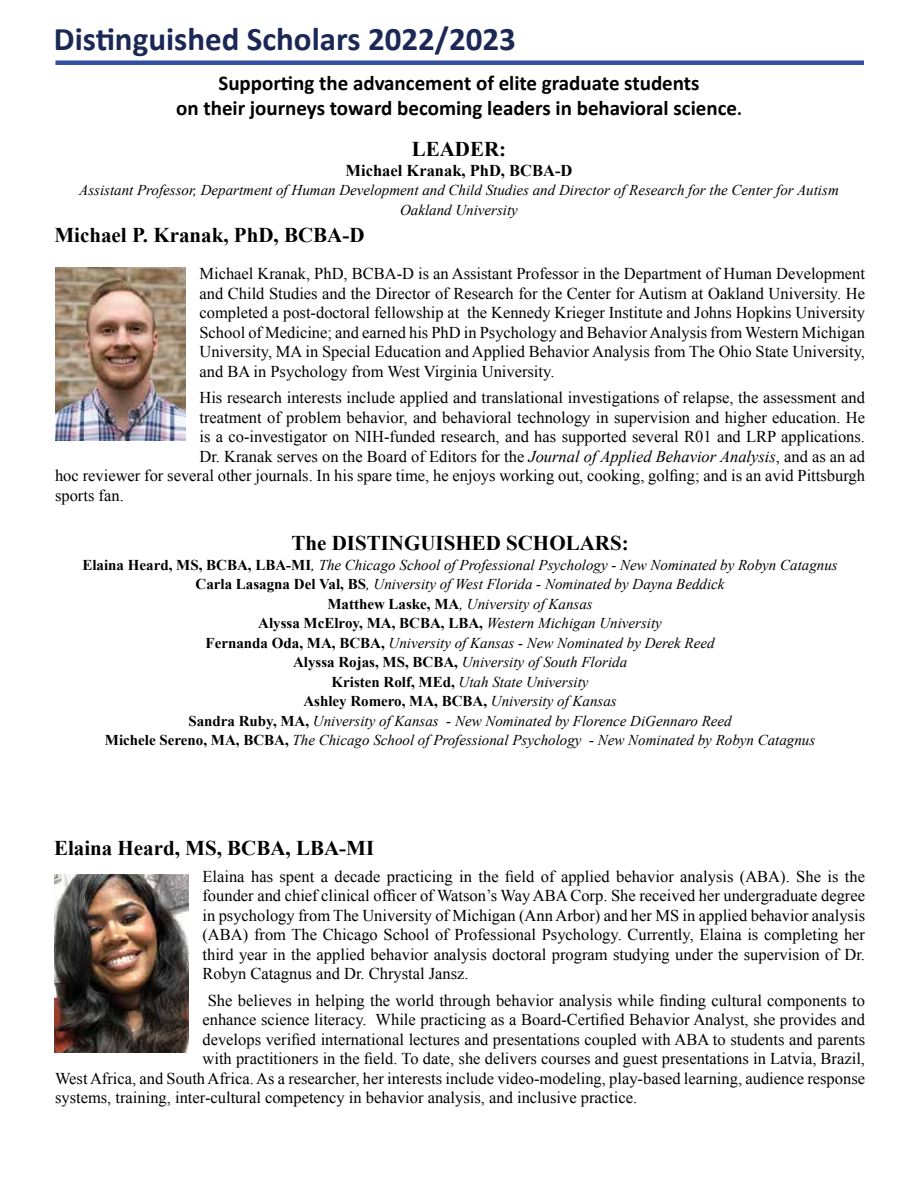
<style>
.page{position:relative;width:918px;height:1188px;background:#fff}
.page>*{position:absolute;margin:0;border:0;box-sizing:border-box;transform-origin:0 0}
.t1{font:700 33px "Calibri";color:#1b2755}
.t2{font:700 21px/25.2px "Calibri";color:#000;text-align:center}
.t3{font:700 21px "Times New Roman";color:#000}
.t4{font:16.5px/19.5px "Times New Roman";color:#000;text-align:justify}
.t5{font:700 16.5px "Times New Roman";color:#000}
.t6{font:italic 15px/19.5px "Times New Roman";color:#000;text-align:center}
.s1{font-size:18px}
.s2{font-style:italic}
.s3{font-weight:700;font-style:normal}
</style>
<div class="page">
<div style="left:55px;top:60px;width:809px;height:5px;background:#344ea2"></div>
<img style="left:55px;top:268px;width:131px;height:173px">
<img style="left:54px;top:875px;width:135px;height:178px">
<h1 class="t1" style="left:54px;top:18px;width:464px">Distinguished Scholars 2022/2023</h1>
<p class="t2" style="left:176px;top:70px;width:567px">Supporting the advancement of elite graduate students<br>on their journeys toward becoming leaders in behavioral science<span class="s1">.</span></p>
<p class="t3" style="left:412px;top:134px;width:96px">LEADER:</p>
<p class="t5" style="left:346px;top:159px;width:228px">Michael Kranak, PhD, BCBA-D</p>
<p class="t6" style="left:79px;top:180px;width:761px">Assistant Professor, Department of Human Development and Child Studies and Director of Research for the Center for Autism<br>Oakland University</p>
<p class="t3" style="left:54px;top:220px;width:312px">Michael P. Kranak, PhD, BCBA-D</p>
<p class="t4" style="left:199px;top:264px;width:667px">Michael Kranak, PhD, BCBA-D is an Assistant Professor in the Department of Human Development and Child Studies and the Director of Research for the Center for Autism at Oakland University. He completed a post-doctoral fellowship at the Kennedy Krieger Institute and Johns Hopkins University School of Medicine; and earned his PhD in Psychology and Behavior Analysis from Western Michigan University, MA in Special Education and Applied Behavior Analysis from The Ohio State University, and BA in Psychology from West Virginia University.</p>
<p class="t4" style="left:199px;top:388px;width:667px">His research interests include applied and translational investigations of relapse, the assessment and</p>
<p class="t4" style="left:199px;top:407px;width:667px">treatment of problem behavior, and behavioral technology in supervision and higher education. He</p>
<p class="t4" style="left:199px;top:427px;width:667px">is a co-investigator on NIH-funded research, and has supported several R01 and LRP applications.</p>
<p class="t4" style="left:199px;top:446px;width:667px">Dr. Kranak serves on the Board of Editors for the <span class="s2">Journal of Applied Behavior Analysis</span>, and as an ad</p>
<p class="t4" style="left:55px;top:466px;width:811px">hoc reviewer for several other journals. In his spare time, he enjoys working out, cooking, golfing; and is an avid Pittsburgh</p>
<p class="t4" style="left:55px;top:485px;width:70px">sports fan.</p>
<p class="t3" style="left:291px;top:529px;width:339px">The DISTINGUISHED SCHOLARS:</p>
<p class="t6" style="left:82px;top:555px;width:757px"><span class="s3">Elaina Heard, MS, BCBA, LBA-MI</span>, The Chicago School of Professional Psychology - New Nominated by Robyn Catagnus <span class="s3">Carla Lasagna Del Val, BS</span>, University of West Florida - Nominated by Dayna Beddick<br><span class="s3">Matthew Laske, MA</span>, University of Kansas<br><span class="s3">Alyssa McElroy, MA, BCBA, LBA,</span> Western Michigan University<br><span class="s3">Fernanda Oda, MA, BCBA,</span> University of Kansas - New Nominated by Derek Reed<br><span class="s3">Alyssa Rojas, MS, BCBA,</span> University of South Florida<br><span class="s3">Kristen Rolf, MEd,</span> Utah State University<br><span class="s3">Ashley Romero, MA, BCBA,</span> University of Kansas<br><span class="s3">Sandra Ruby, MA,</span> University of Kansas - New Nominated by Florence DiGennaro Reed<br><span class="s3">Michele Sereno, MA, BCBA,</span> The Chicago School of Professional Psychology - New Nominated by Robyn Catagnus</p>
<p class="t3" style="left:54px;top:834px;width:322px">Elaina Heard, MS, BCBA, LBA-MI</p>
<p class="t4" style="left:202px;top:866px;width:664px">Elaina has spent a decade practicing in the field of applied behavior analysis (ABA). She is the founder and chief clinical officer of Watson’s Way ABA Corp. She received her undergraduate degree in psychology from The University of Michigan (Ann Arbor) and her MS in applied behavior analysis (ABA) from The Chicago School of Professional Psychology. Currently, Elaina is completing her third year in the applied behavior analysis doctoral program studying under the supervision of Dr.<br>Robyn Catagnus and Dr. Chrystal Jansz.</p>
<p class="t4" style="left:208px;top:990px;width:659px">She believes in helping the world through behavior analysis while finding cultural components to</p>
<p class="t4" style="left:202px;top:1010px;width:664px">enhance science literacy. While practicing as a Board-Certified Behavior Analyst, she provides and</p>
<p class="t4" style="left:202px;top:1029px;width:664px">develops verified international lectures and presentations coupled with ABA to students and parents</p>
<p class="t4" style="left:202px;top:1049px;width:664px">with practitioners in the field. To date, she delivers courses and guest presentations in Latvia, Brazil,</p>
<p class="t4" style="left:55px;top:1068px;width:812px">West Africa, and South Africa. As a researcher, her interests include video-modeling, play-based learning, audience response</p>
<p class="t4" style="left:55px;top:1088px;width:584px">systems, training, inter-cultural competency in behavior analysis, and inclusive practice.</p>
</div>
